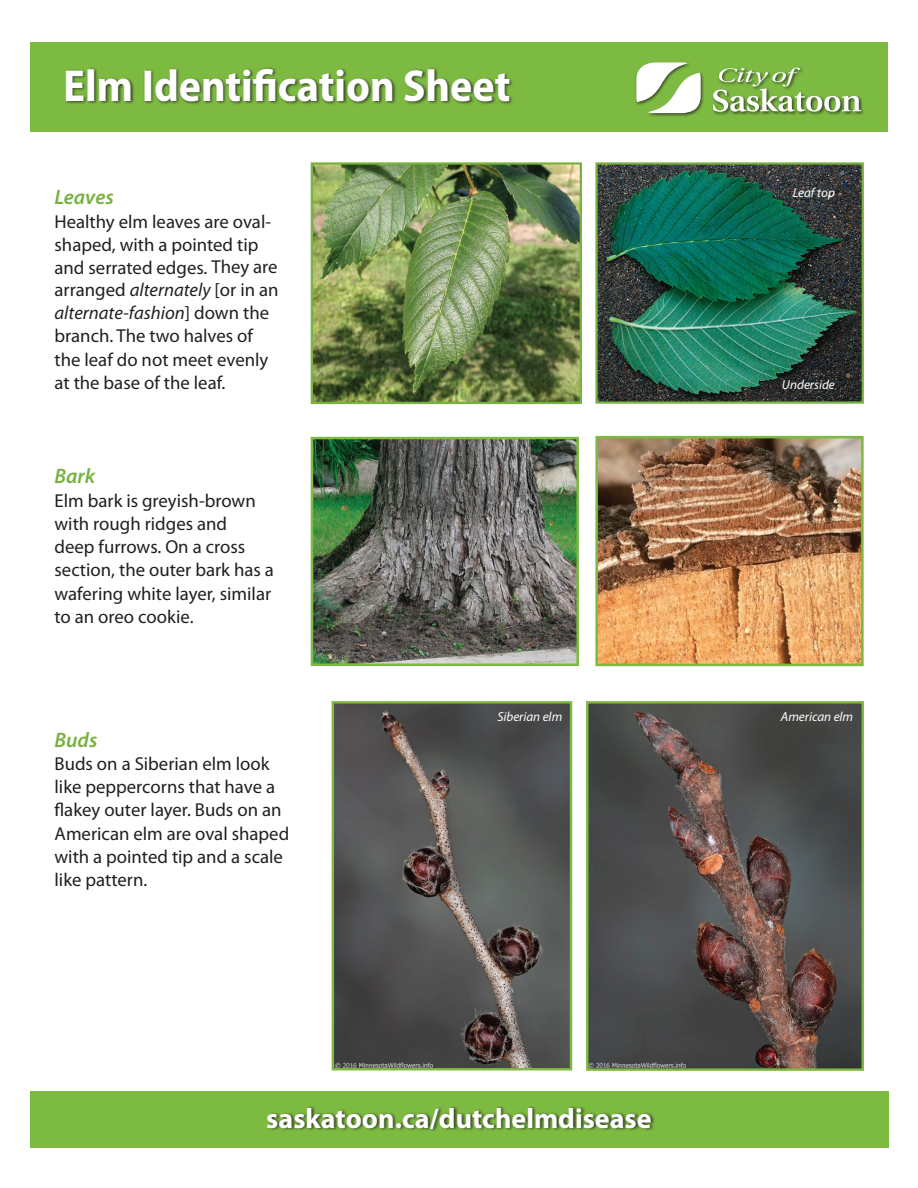
<style>
.page{position:relative;width:918px;height:1188px;background:#fff}
.page>*{position:absolute;margin:0;border:0;box-sizing:border-box;transform-origin:0 0}
.t1{font:700 semi-condensed 45px "Myriad Pro";color:#fff}
.t2{font:700 28.2px "Myriad Pro";color:#fff}
.t3{font:italic 600 21px "Myriad Pro";color:#77b13f}
.t4{font:18.75px/23.2px "Myriad Pro";color:#231f20}
.t5{font:italic 13.2px "Myriad Pro";color:#fff}
.s1{font-style:italic}
</style>
<div class="page">
<img style="left:598px;top:165px;width:263px;height:236px">
<div style="left:595px;top:162px;width:269px;height:242px;border:2px solid #77b13f"></div>
<img style="left:598px;top:439px;width:263px;height:224px">
<div style="left:595px;top:436px;width:269px;height:230px;border:2px solid #7dba42"></div>
<img style="left:314px;top:440px;width:262px;height:223px">
<div style="left:311px;top:437px;width:268px;height:229px;border:2px solid #7dba42"></div>
<div style="left:31px;top:42px;width:857px;height:89px;background:#7dba42"></div>
<div style="left:65px;top:67px;width:448px;height:38px;background:#231f20;opacity:.75"></div>
<div style="left:31px;top:1091px;width:858px;height:57px;background:#7dba42"></div>
<div style="left:266px;top:1106px;width:389px;height:27px;background:#231f20;opacity:.75"></div>
<div style="left:635px;top:61px;width:230px;height:56px;background:#231f20;opacity:.75"></div>
<svg style="left:636px;top:62px;width:65px;height:51px"></svg>
<svg style="left:713px;top:68px;width:148px;height:44px"></svg>
<img style="left:335px;top:704px;width:234px;height:363px">
<div style="left:332px;top:701px;width:240px;height:369px;border:2px solid #7dba42"></div>
<img style="left:589px;top:704px;width:272px;height:364px">
<div style="left:586px;top:701px;width:278px;height:370px;border:2px solid #7dba42"></div>
<img style="left:314px;top:165px;width:265px;height:236px">
<div style="left:311px;top:162px;width:271px;height:242px;border:2px solid #77b13f"></div>
<h1 class="t1" style="left:63px;top:61px;width:449px">Elm Identification Sheet</h1>
<p class="t3" style="left:55px;top:186px;width:61px">Leaves</p>
<p class="t4" style="left:55px;top:210px;width:226px">Healthy elm leaves are oval&shy;shaped, with a pointed tip and serrated edges. They are arranged <span class="s1">alternately</span> [or in an <span class="s1">alternate-fashion</span>] down the branch. The two halves of the leaf do not meet evenly at the base of the leaf.</p>
<p class="t3" style="left:55px;top:465px;width:42px">Bark</p>
<p class="t4" style="left:55px;top:489px;width:221px">Elm bark is greyish-brown with rough ridges and<br>deep furrows. On a cross section, the outer bark has a wafering white layer, similar to an oreo cookie.</p>
<p class="t5" style="left:793px;top:185px;width:44px">Leaf top</p>
<p class="t5" style="left:782px;top:378px;width:54px">Underside</p>
<p class="t3" style="left:55px;top:728px;width:44px">Buds</p>
<p class="t4" style="left:55px;top:752px;width:236px">Buds on a Siberian elm look like peppercorns that have a flakey outer layer. Buds on an<br>American elm are oval shaped with a pointed tip and a scale like pattern.</p>
<p class="t5" style="left:497px;top:709px;width:66px">Siberian elm</p>
<p class="t5" style="left:781px;top:709px;width:74px">American elm</p>
<h2 class="t2" style="left:266px;top:1102px;width:387px">saskatoon.ca/dutchelmdisease</h2>
</div>
